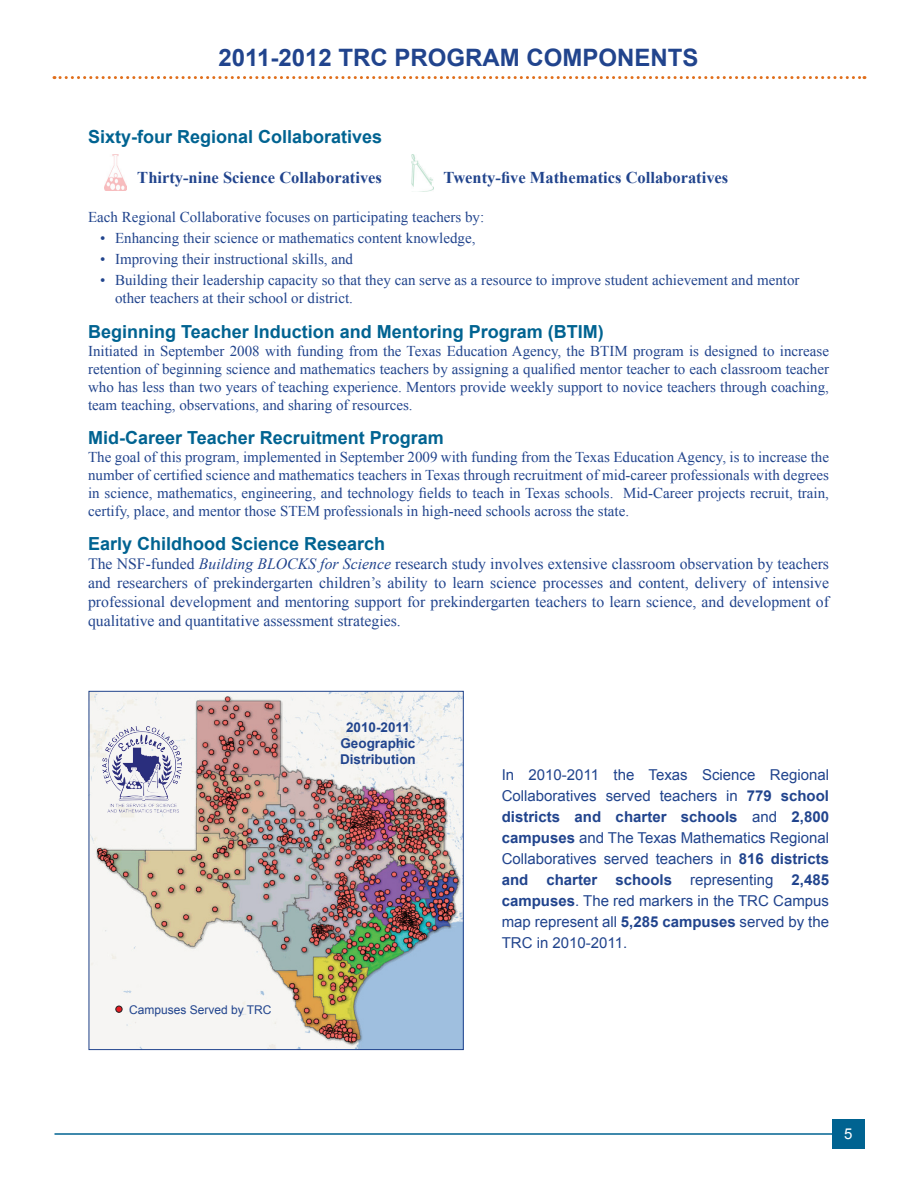
<style>
.page{position:relative;width:918px;height:1188px;background:#fff}
.page>*{position:absolute;margin:0;border:0;box-sizing:border-box;transform-origin:0 0}
.t1{font:700 24px "Arial";color:#21448d}
.t2{font:700 18px "Arial";color:#006391}
.t3{font:700 16.5px "Times New Roman";color:#21448d}
.t4{font:15.75px/18.9px "Times New Roman";color:#21448d;text-align:justify}
.t5{font:15px/18px "Times New Roman";color:#21448d;text-align:justify}
.t6{font:15px/21px "Arial";color:#21448d;text-align:justify}
.t7{font:15px "Arial";color:#fff}
.t8{font:700 13.5px/16.2px "Arial";color:#21448d;text-align:center}
.t9{font:12px "Arial";color:#21448d}
.s1{font-style:italic}
.s2{font-weight:700}
</style>
<div class="page">
<div style="left:832px;top:1119px;width:33px;height:30px;background:#006391"></div>
<hr style="left:54px;top:1133px;width:778px;height:2px;background:#006391">
<img style="left:91px;top:693px;width:371px;height:355px">
<div style="left:89px;top:691px;width:375px;height:359px;border:1px solid #21448d"></div>
<svg style="left:116px;top:1006px;width:6px;height:6px"></svg>
<div style="left:115px;top:1006px;width:7px;height:7px;border:1px solid #231f20;border-radius:50%"></div>
<svg style="left:54px;top:76px;width:811px;height:3px"></svg>
<img style="left:94px;top:721px;width:96px;height:97px">
<img style="left:412px;top:154px;width:22px;height:37px">
<img style="left:104px;top:155px;width:23px;height:35px">
<h1 class="t1" style="left:218px;top:42px;width:137px">2011-2012 TRC</h1>
<h1 class="t1" style="left:394px;top:42px;width:222px">PROGRAM COMPONENTS</h1>
<p class="t2" style="left:88px;top:125px;width:296px">Sixty-four Regional Collaboratives</p>
<p class="t3" style="left:137px;top:167px;width:246px">Thirty-nine Science Collaboratives</p>
<p class="t3" style="left:444px;top:167px;width:286px">Twenty-five Mathematics Collaboratives</p>
<p class="t5" style="left:88px;top:208px;width:398px">Each Regional Collaborative focuses on participating teachers by:</p>
<p class="t5" style="left:100px;top:229px;width:377px">• Enhancing their science or mathematics content knowledge,</p>
<p class="t5" style="left:100px;top:250px;width:254px">• Improving their instructional skills, and</p>
<p class="t5" style="left:115px;top:271px;width:686px;text-indent:-15px">• Building their leadership capacity so that they can serve as a resource to improve student achievement and mentor other teachers at their school or district.</p>
<p class="t2" style="left:88px;top:319px;width:517px">Beginning Teacher Induction and Mentoring Program (BTI M)</p>
<p class="t5" style="left:88px;top:341px;width:742px">Initiated in September 2008 with funding from the Texas Education Agency, the BTIM program is designed to increase retention of beginning science and mathematics teachers by assigning a qualified mentor teacher to each classroom teacher who has less than two years of teaching experience. Mentors provide weekly support to novice teachers through coaching, team teaching, observations, and sharing of resources.</p>
<p class="t2" style="left:88px;top:426px;width:357px">Mid-Career Teacher Recruitment Program</p>
<p class="t5" style="left:88px;top:448px;width:742px">The goal of this program, implemented in September 2009 with funding from the Texas Education Agency, is to increase the number of certified science and mathematics teachers in Texas through recruitment of mid-career professionals with degrees in science, mathematics, engineering, and technology fields to teach in Texas schools. Mid-Career projects recruit, train, certify, place, and mentor those STEM professionals in high-need schools across the state.</p>
<p class="t2" style="left:88px;top:532px;width:299px">Early Childhood Science Research</p>
<p class="t4" style="left:88px;top:554px;width:742px">The NSF-funded <span class="s1">Building BLOCKS for Science</span> research study involves extensive classroom observation by teachers and researchers of prekindergarten children’s ability to learn science processes and content, delivery of intensive professional development and mentoring support for prekindergarten teachers to learn science, and development of qualitative and quantitative assessment strategies.</p>
<p class="t8" style="left:340px;top:719px;width:77px">2010-2011<br>Geographic<br>Distribution</p>
<p class="t9" style="left:129px;top:1002px;width:144px">Campuses Served by TRC</p>
<p class="t6" style="left:502px;top:765px;width:329px">In 2010-2011 the Texas Science Regional Collaboratives served teachers in <span class="s2">779 school districts and charter schools</span> and <span class="s2">2,800 campuses</span> and The Texas Mathematics Regional Collaboratives served teachers in <span class="s2">816 districts and charter schools</span> representing <span class="s2">2,485 campuses</span>. The red markers in the TRC Campus map represent all <span class="s2">5,285 campuses</span> served by the TRC in 2010-2011.</p>
<p class="t7" style="left:844px;top:1124px;width:10px">5</p>
</div>
